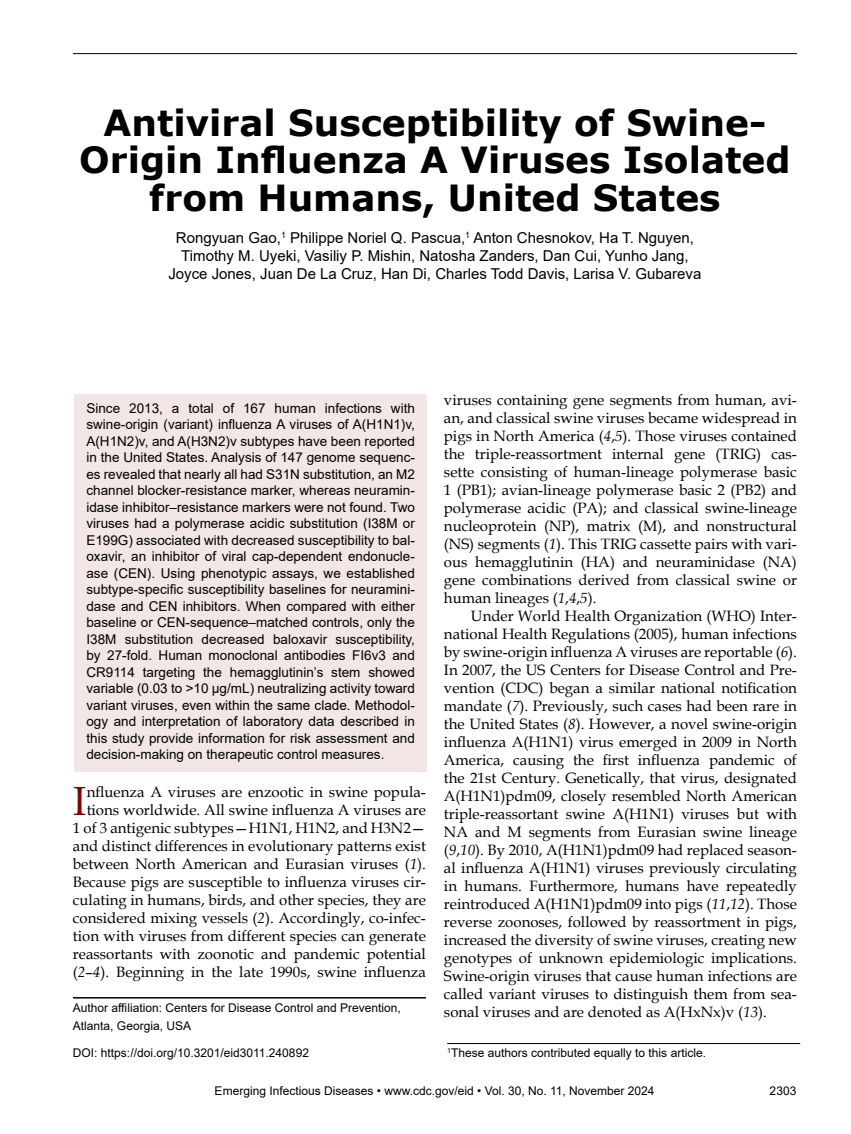
<style>
.page{position:relative;width:851px;height:1134px;background:#fff}
.page>*{position:absolute;margin:0;border:0;box-sizing:border-box;transform-origin:0 0}
.t1{font:40.8px "Book Antiqua";color:#820200}
.t2{font:700 36px/37.5px "Verdana";color:#000;text-align:center}
.t3{font:15px/18px "Book Antiqua";color:#000;text-align:justify}
.t4{font:15px/18px "Arial";color:#000;text-align:center}
.t5{font:13.5px/16.5px "Arial";color:#000;text-align:justify}
.t6{font:12px/18px "Arial";color:#000}
.s1{font-style:italic}
</style>
<div class="page">
<hr style="left:73px;top:53px;width:723px;height:1px;background:#000">
<div style="left:74px;top:394px;width:353px;height:378px;background:#f2e6e6"></div>
<hr style="left:73px;top:997px;width:353px;height:2px;background:#000">
<hr style="left:447px;top:1043px;width:353px;height:1px;background:#000">
<h2 class="t2" style="left:79px;top:103px;width:712px">Antiviral Susceptibility of Swine-<br>Origin Influenza A Viruses Isolated from Humans, United States</h2>
<p class="t4" style="left:168px;top:229px;width:534px">Rongyuan Gao,<sup>1</sup> Philippe Noriel Q. Pascua,<sup>1</sup> Anton Chesnokov, Ha T. Nguyen,<br>Timothy M. Uyeki, Vasiliy P. Mishin, Natosha Zanders, Dan Cui, Yunho Jang,<br>Joyce Jones, Juan De La Cruz, Han Di, Charles Todd Davis, Larisa V. Gubareva</p>
<p class="t3" style="left:444px;top:391px;width:354px">viruses containing gene segments from human, avi&shy;an, and classical swine viruses became widespread in pigs in North America (<span class="s1">4</span>,<span class="s1">5</span>). Those viruses contained the triple-reassortment internal gene (TRIG) cas&shy;sette consisting of human-lineage polymerase basic 1 (PB1); avian-lineage polymerase basic 2 (PB2) and polymerase acidic (PA); and classical swine-lineage nucleoprotein (NP), matrix (M), and nonstructural (NS) segments (<span class="s1">1</span>). This TRIG cassette pairs with vari&shy;ous hemagglutinin (HA) and neuraminidase (NA) gene combinations derived from classical swine or human lineages (<span class="s1">1</span>,<span class="s1">4</span>,<span class="s1">5</span>).</p>
<p class="t3" style="left:444px;top:607px;width:354px;text-indent:27px">Under World Health Organization (WHO) Inter&shy;national Health Regulations (2005), human infections by swine-origin influenza A viruses are reportable (<span class="s1">6</span>).<br>In 2007, the US Centers for Disease Control and Pre&shy;vention (CDC) began a similar national notification mandate (<span class="s1">7</span>). Previously, such cases had been rare in the United States (<span class="s1">8</span>). However, a novel swine-origin influenza A(H1N1) virus emerged in 2009 in North America, causing the first influenza pandemic of the 21st Century. Genetically, that virus, designated A(H1N1)pdm09, closely resembled North American triple-reassortant swine A(H1N1) viruses but with NA and M segments from Eurasian swine lineage (<span class="s1">9</span>,<span class="s1">10</span>). By 2010, A(H1N1)pdm09 had replaced season&shy;al influenza A(H1N1) viruses previously circulating in humans. Furthermore, humans have repeatedly reintroduced A(H1N1)pdm09 into pigs (<span class="s1">11</span>,<span class="s1">12</span>). Those reverse zoonoses, followed by reassortment in pigs, increased the diversity of swine viruses, creating new genotypes of unknown epidemiologic implications.<br>Swine-origin viruses that cause human infections are called variant viruses to distinguish them from sea&shy;sonal viruses and are denoted as A(HxNx)v (<span class="s1">13</span>).</p>
<p class="t5" style="left:86px;top:400px;width:330px">Since 2013, a total of 167 human infections with swine-origin (variant) influenza A viruses of A(H1N1)v, A(H1N2)v, and A(H3N2)v subtypes have been reported in the United States. Analysis of 147 genome sequenc&shy;es revealed that nearly all had S31N substitution, an M2 channel blocker-resistance marker, whereas neuramin&shy;idase inhibitor–resistance markers were not found. Two viruses had a polymerase acidic substitution (I38M or E199G) associated with decreased susceptibility to bal&shy;oxavir, an inhibitor of viral cap-dependent endonucle&shy;ase (CEN). Using phenotypic assays, we established subtype-specific susceptibility baselines for neuramini&shy;dase and CEN inhibitors. When compared with either baseline or CEN-sequence–matched controls, only the I38M substitution decreased baloxavir susceptibility, by 27-fold. Human monoclonal antibodies FI6v3 and CR9114 targeting the hemagglutinin’s stem showed variable (0.03 to &gt;10 µg/mL) neutralizing activity toward variant viruses, even within the same clade. Methodol&shy;ogy and interpretation of laboratory data described in this study provide information for risk assessment and decision-making on therapeutic control measures.</p>
<p class="t3" style="left:73px;top:782px;width:354px;text-align:right">nfluenza A viruses are enzootic in swine popula&shy;tions worldwide. All swine influenza A viruses are<br>1 of 3 antigenic subtypes—H1N1, H1N2, and H3N2— and distinct differences in evolutionary patterns exist between North American and Eurasian viruses (<span class="s1">1</span>).<br>Because pigs are susceptible to influenza viruses cir&shy;culating in humans, birds, and other species, they are considered mixing vessels (<span class="s1">2</span>). Accordingly, co-infec&shy;tion with viruses from different species can generate reassortants with zoonotic and pandemic potential (<span class="s1">2</span>–<span class="s1">4</span>). Beginning in the late 1990s, swine influenza</p>
<h1 class="t1" style="left:73px;top:772px;width:15px">I</h1>
<p class="t6" style="left:73px;top:999px;width:329px">Author affiliation: Centers for Disease Control and Prevention,<br>Atlanta, Georgia, USA</p>
<p class="t6" style="left:73px;top:1044px;width:237px">DOI: https://doi.org/10.3201/eid3011.240892</p>
<p class="t6" style="left:447px;top:1044px;width:260px"><sup>1</sup>These authors contributed equally to this article.</p>
<p class="t6" style="left:215px;top:1082px;width:441px">Emerging Infectious Diseases • www.cdc.gov/eid • Vol. 30, No. 11, November 2024</p>
<p class="t6" style="left:769px;top:1082px;width:28px">2303</p>
</div>
